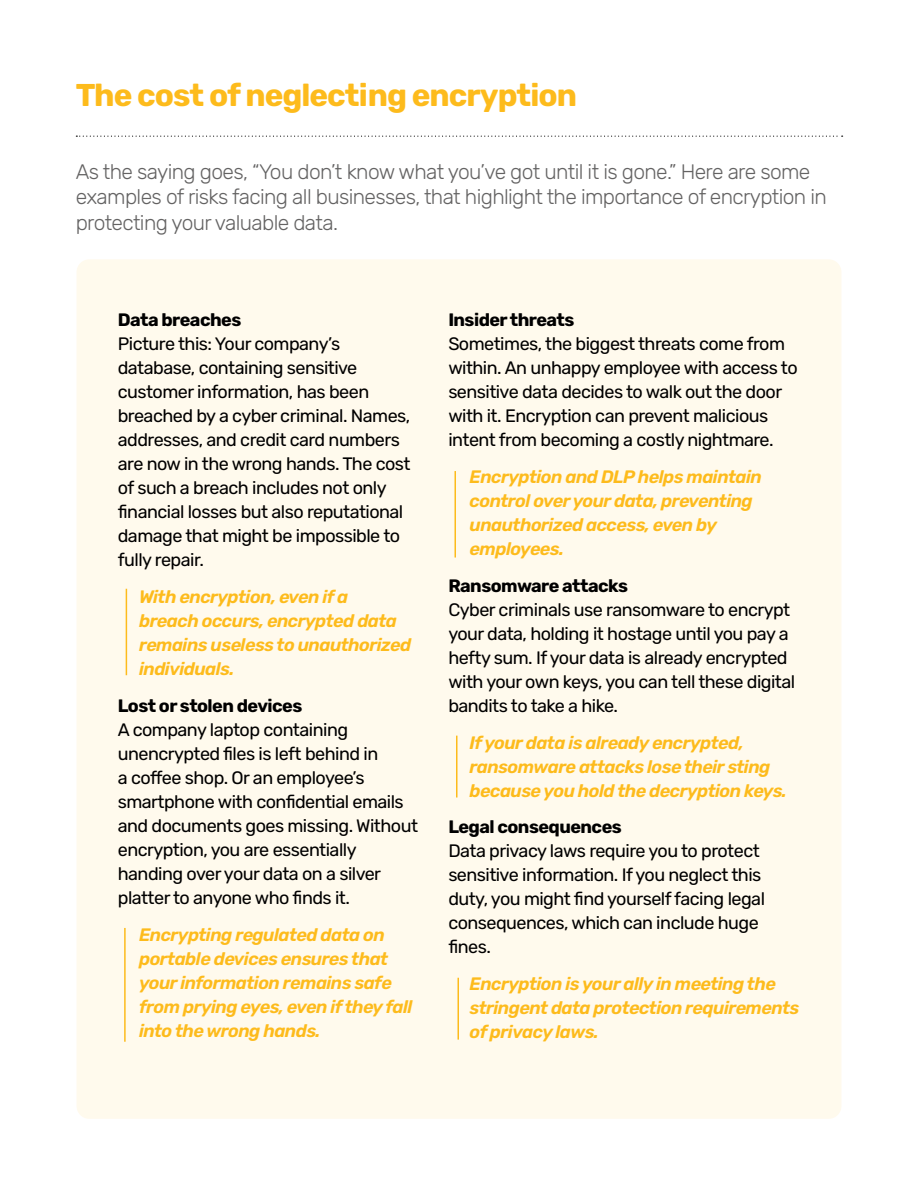
<style>
.page{position:relative;width:918px;height:1188px;background:#fff}
.page>*{position:absolute;margin:0;border:0;box-sizing:border-box;transform-origin:0 0}
.t1{font:700 31.5px "Rubik";letter-spacing:-.03em;color:#fdbb1c}
.t2{font:300 21px/25.2px "Rubik";letter-spacing:-.03em;color:#646363}
.t3{font:18px/24px "Rubik";letter-spacing:-.03em;color:#000}
.t4{font:italic 600 18px/24px "Rubik";letter-spacing:-.03em;color:#fdbb1c}
.s1{font-weight:700}
</style>
<div class="page">
<div style="left:77px;top:259px;width:764px;height:860px;background:#fffaed;border-radius:13px"></div>
<svg style="left:76px;top:136px;width:767px;height:1px"></svg>
<hr style="left:458px;top:978px;width:1px;height:62px;background:#fdbb1c">
<hr style="left:456px;top:736px;width:2px;height:62px;background:#fdbb1c">
<hr style="left:454px;top:471px;width:2px;height:87px;background:#fdbb1c">
<hr style="left:126px;top:589px;width:1px;height:86px;background:#fdbb1c">
<hr style="left:124px;top:928px;width:2px;height:114px;background:#fdbb1c">
<p class="t1" style="left:76px;top:77px;width:503px">The cost of neglecting encryption</p>
<p class="t2" style="left:76px;top:160px;width:753px">As the saying goes, “You don’t know what you’ve got until it is gone.” Here are some examples of risks facing all businesses, that highlight the importance of encryption in protecting your valuable data.</p>
<p class="t3" style="left:118px;top:309px;width:294px"><span class="s1">Data breaches<br></span>Picture this: Your company’s database, containing sensitive customer information, has been breached by a cyber criminal. Names, addresses, and credit card numbers are now in the wrong hands. The cost of such a breach includes not only financial losses but also reputational damage that might be impossible to fully repair.</p>
<p class="t4" style="left:139px;top:585px;width:274px">With encryption, even if a breach occurs, encrypted data remains useless to unauthorized individuals.</p>
<p class="t3" style="left:118px;top:694px;width:302px"><span class="s1">Lost or stolen devices<br></span>A company laptop containing unencrypted files is left behind in<br>a coffee shop. Or an employee’s smartphone with confidential emails and documents goes missing. Without encryption, you are essentially handing over your data on a silver platter to anyone who finds it.</p>
<p class="t4" style="left:139px;top:923px;width:275px">Encrypting regulated data on portable devices ensures that your information remains safe from prying eyes, even if they fall into the wrong hands.</p>
<p class="t3" style="left:448px;top:309px;width:351px"><span class="s1">Insider threats<br></span>Sometimes, the biggest threats come from within. An unhappy employee with access to sensitive data decides to walk out the door with it. Encryption can prevent malicious intent from becoming a costly nightmare.</p>
<p class="t4" style="left:470px;top:465px;width:294px">Encryption and DLP helps maintain control over your data, preventing unauthorized access, even by employees.</p>
<p class="t3" style="left:448px;top:574px;width:348px"><span class="s1">Ransomware attacks<br></span>Cyber criminals use ransomware to encrypt your data, holding it hostage until you pay a hefty sum. If your data is already encrypted with your own keys, you can tell these digital bandits to take a hike.</p>
<p class="t4" style="left:470px;top:731px;width:319px">If your data is already encrypted, ransomware attacks lose their sting because you hold the decryption keys.</p>
<p class="t3" style="left:448px;top:816px;width:318px"><span class="s1">Legal consequences<br></span>Data privacy laws require you to protect sensitive information. If you neglect this duty, you might find yourself facing legal consequences, which can include huge fines.</p>
<p class="t4" style="left:470px;top:973px;width:331px">Encryption is your ally in meeting the stringent data protection requirements of privacy laws.</p>
</div>
